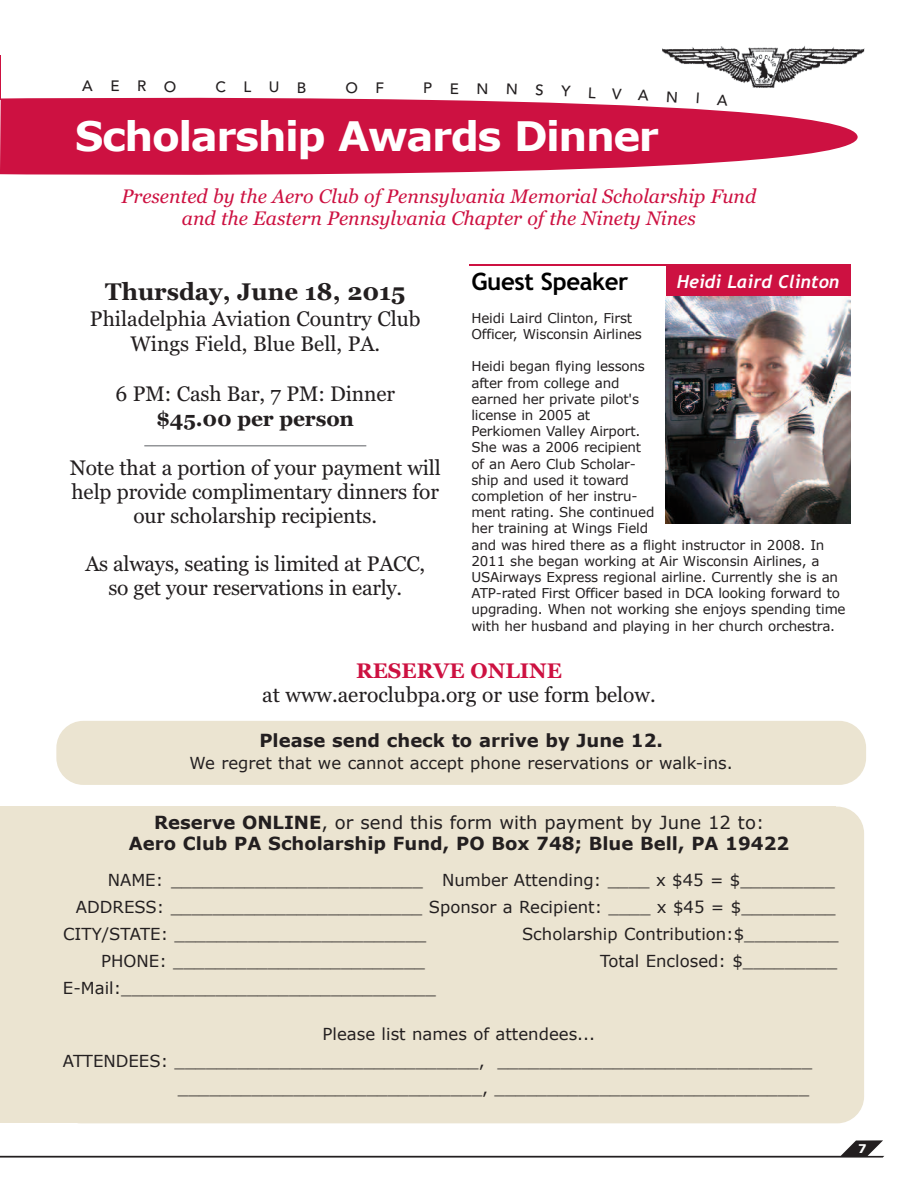
<style>
.page{position:relative;width:918px;height:1188px;background:#fff}
.page>*{position:absolute;margin:0;border:0;box-sizing:border-box;transform-origin:0 0}
.t1{font:700 40.5px "Verdana";letter-spacing:-.035em;color:#fff}
.t2{font:700 24px "Georgia";color:#231f20}
.t3{font:700 24px "Trebuchet MS";letter-spacing:-.02em;color:#000}
.t4{font:21px/24px "Georgia";letter-spacing:-.005em;color:#231f20;text-align:center}
.t5{font:700 21px "Georgia";letter-spacing:-.005em;color:#231f20}
.t6{font:700 21px "Georgia";color:#cd1141}
.t7{font:italic 19.5px/22.5px "Georgia";color:#cd1141;text-align:center}
.t8{font:700 18px/20.2px "Verdana";color:#231f20;text-align:center}
.t9{font:italic 700 18px "Trebuchet";color:#fff}
.t10{font:16.5px "Verdana";color:#231f20}
.t11{font:500 15px "Avenir";letter-spacing:1.16em;color:#231f20}
.t12{font:13.5px/16.2px "Verdana";letter-spacing:-.015em;color:#231f20}
.t13{font:700 12px "Verdana";color:#fff}
.s1{font-weight:400}
</style>
<div class="page">
<div style="left:0;top:806px;width:836px;height:317px;background:#ebe4d1"></div>
<svg style="left:0;top:97px;width:858px;height:78px;background:#d4355e"></svg>
<svg style="left:0;top:1140px;width:884px;height:18px"></svg>
<img style="left:662px;top:45px;width:203px;height:43px">
<div style="left:56px;top:721px;width:810px;height:64px;background:#ebe4d1;border-radius:27px"></div>
<hr style="left:144px;top:445px;width:222px;height:2px;background:#939598">
<div style="left:54px;top:807px;width:810px;height:316px;background:#ebe4d1;border-radius:27px"></div>
<hr style="left:0;top:55px;width:1px;height:45px;background:#cd1141">
<div style="left:666px;top:265px;width:184px;height:35px;background:#cd1141"></div>
<hr style="left:469px;top:264px;width:382px;height:1px;background:#cd1141">
<img style="left:666px;top:297px;width:185px;height:227px">
<svg style="left:697px;top:97px;width:31px;height:8px"></svg>
<p class="t11" style="left:82px;top:73px;width:96px">AERO</p>
<p class="t11" style="left:215px;top:74px;width:93px">CLUB</p>
<p class="t11" style="left:345px;top:75px;width:40px">O F</p>
<p class="t11" style="left:423px;top:75px;width:67px">PEN</p>
<p class="t11" style="left:589px;top:79px;width:92px;rotate:3deg">LVAN</p>
<h1 class="t1" style="left:75px;top:110px;width:586px">Scholarship Awards Dinner</h1>
<h3 class="t7" style="left:122px;top:185px;width:636px">Presented by the Aero Club of Pennsylvania Memorial Scholarship Fund and the Eastern Pennsylvania Chapter of the Ninety Nines</h3>
<h2 class="t2" style="left:105px;top:277px;width:302px">Thursday, June 18, 2015</h2>
<h3 class="t4" style="left:90px;top:306px;width:332px;line-height:25.2px">Philadelphia Aviation Country Club<br>Wings Field, Blue Bell, PA.</h3>
<h3 class="t4" style="left:116px;top:381px;width:281px">6 PM: Cash Bar, 7 PM: Dinner</h3>
<h3 class="t5" style="left:157px;top:406px;width:199px">$45.00 per person</h3>
<h3 class="t4" style="left:70px;top:456px;width:373px">Note that a portion of your payment will help provide complimentary dinners for our scholarship recipients.</h3>
<h3 class="t4" style="left:85px;top:552px;width:341px">As always, seating is limited at PACC, so get your reservations in early.</h3>
<h2 class="t3" style="left:472px;top:267px;width:158px">Guest Speaker</h2>
<h3 class="t9" style="left:677px;top:271px;width:164px">Heidi Laird Clinton</h3>
<p class="t12" style="left:471px;top:309px;width:172px">Heidi Laird Clinton, First<br>Officer, Wisconsin Airlines</p>
<p class="t12" style="left:471px;top:358px;width:376px">Heidi began flying lessons<br>after from college and<br>earned her private pilot's<br>license in 2005 at<br>Perkiomen Valley Airport.<br>She was a 2006 recipient<br>of an Aero Club Scholar-<br>ship and used it toward<br>completion of her instru-<br>ment rating. She continued<br>her training at Wings Field<br>and was hired there as a flight instructor in 2008. In 2011 she began working at Air Wisconsin Airlines, a USAirways Express regional airline. Currently she is an ATP-rated First Officer based in DCA looking forward to upgrading. When not working she enjoys spending time with her husband and playing in her church orchestra.</p>
<h3 class="t6" style="left:356px;top:658px;width:207px">RESERVE ONLINE</h3>
<h3 class="t4" style="left:262px;top:683px;width:395px">at www.aeroclubpa.org or use form below.</h3>
<h3 class="t8" style="left:259px;top:729px;width:405px">Please send check to arrive by June 12.</h3>
<p class="t10" style="left:190px;top:753px;width:545px">We regret that we cannot accept phone reservations or walk-ins.</p>
<h3 class="t8" style="left:129px;top:812px;width:662px">Reserve ONLINE<span class="s1">, or send this form with payment by June 12 to:<br></span>Aero Club PA Scholarship Fund, PO Box 748; Blue Bell, PA 19422</h3>
<p class="t10" style="left:108px;top:869px;width:729px">NAME: ________________________ Number Attending: ____ x $45 = $_________</p>
<p class="t10" style="left:76px;top:896px;width:761px">ADDRESS: ________________________ Sponsor a Recipient: ____ x $45 = $_________</p>
<p class="t10" style="left:63px;top:923px;width:365px">CITY/STATE: ________________________</p>
<p class="t10" style="left:522px;top:923px;width:318px">Scholarship Contribution:$_________</p>
<p class="t10" style="left:101px;top:950px;width:325px">PHONE: ________________________</p>
<p class="t10" style="left:600px;top:950px;width:239px">Total Enclosed: $_________</p>
<p class="t10" style="left:63px;top:977px;width:374px">E-Mail:______________________________</p>
<p class="t10" style="left:323px;top:1024px;width:274px">Please list names of attendees...</p>
<p class="t10" style="left:63px;top:1051px;width:751px">ATTENDEES: _____________________________, ______________________________</p>
<p class="t10" style="left:178px;top:1078px;width:633px">_____________________________, ______________________________</p>
<p class="t13" style="left:858px;top:1141px;width:10px">7</p>
</div>
